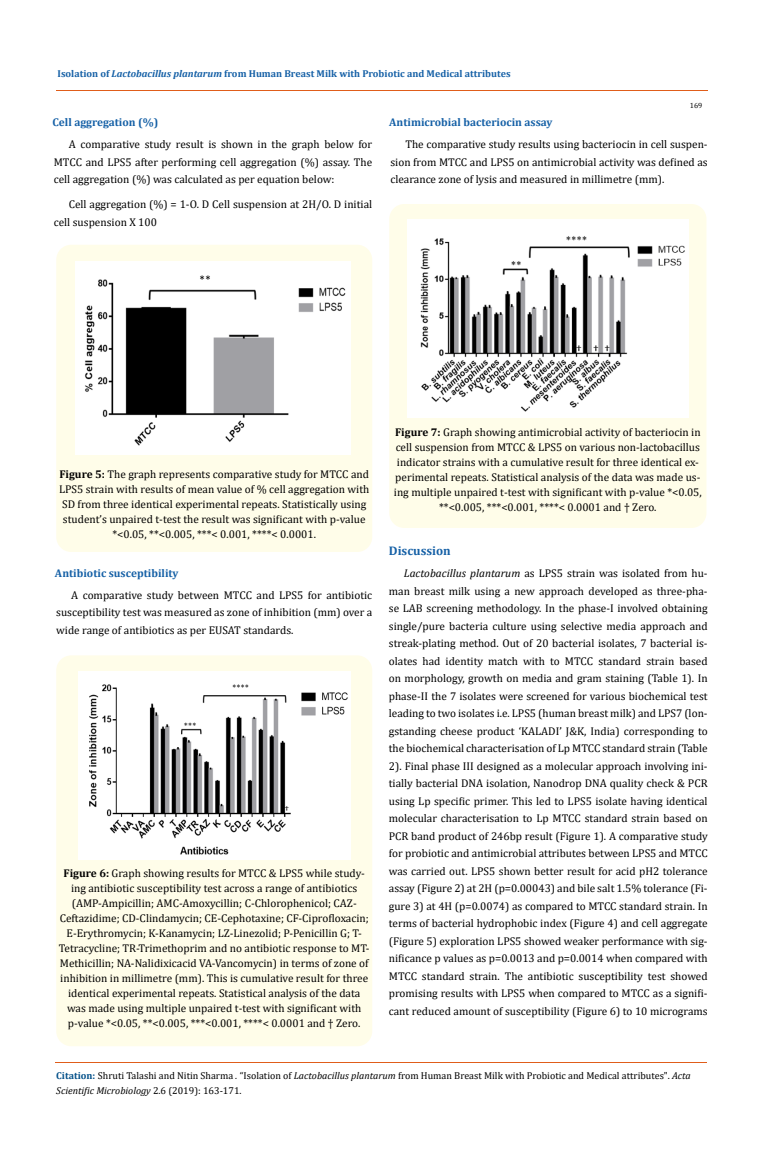
<style>
.page{position:relative;width:764px;height:1155px;background:#fff}
.page>*{position:absolute;margin:0;border:0;box-sizing:border-box;transform-origin:0 0}
.t1{font:700 12.5px "Cambria";color:#1560a6}
.t2{font:11.25px/17.5px "Cambria";color:#000;text-align:justify}
.t3{font:700 11.25px "Cambria";color:#1560a6}
.t4{font:10px/15px "Cambria";color:#000}
.t5{font:700 10px "Cambria";color:#1560a6}
.t6{font:7.5px "Cambria";color:#000}
.s1{font-style:italic}
.s2{font-weight:700}
.s3{font-weight:700;color:#035089}
</style>
<div class="page">
<hr style="left:56px;top:91px;width:651px;height:1px;background:#e05d1a">
<div style="left:56px;top:245px;width:316px;height:307px;background:#fffde9;border-radius:15px"></div>
<img style="left:75px;top:261px;width:275px;height:194px">
<div style="left:56px;top:655px;width:316px;height:391px;background:#fffde9;border-radius:15px"></div>
<img style="left:78px;top:671px;width:272px;height:188px">
<div style="left:389px;top:204px;width:317px;height:324px;background:#fffde9;border-radius:15px"></div>
<img style="left:407px;top:219px;width:281px;height:199px">
<hr style="left:55px;top:1063px;width:651px;height:1px;background:#e05d1a">
<p class="t5" style="left:58px;top:66px;width:454px">Isolation of <span class="s1">Lactobacillus plantarum</span> from Human Breast Milk with Probiotic and Medical attributes</p>
<p class="t3" style="left:53px;top:114px;width:107px">Cell aggregation (%)</p>
<p class="t3" style="left:389px;top:114px;width:165px">Antimicrobial bacteriocin assay</p>
<p class="t6" style="left:690px;top:101px;width:14px">169</p>
<p class="t2" style="left:54px;top:136px;width:320px;text-indent:15px">A comparative study result is shown in the graph below for MTCC and LPS5 after performing cell aggregation (%) assay. The cell aggregation (%) was calculated as per equation below:</p>
<p class="t2" style="left:54px;top:196px;width:320px;text-indent:15px">Cell aggregation (%) = 1-O. D Cell suspension at 2H/O. D initial cell suspension X 100</p>
<p class="t2" style="left:390px;top:136px;width:319px;text-indent:15px">The comparative study results using bacteriocin in cell suspen&shy;sion from MTCC and LPS5 on antimicrobial activity was defined as clearance zone of lysis and measured in millimetre (mm).</p>
<p class="t2" style="left:59px;top:466px;width:312px;line-height:15px;text-align:center"><span class="s2">Figure 5:</span> The graph represents comparative study for MTCC and LPS5 strain with results of mean value of % cell aggregation with SD from three identical experimental repeats. Statistically using student’s unpaired t-test the result was significant with p-value *&lt;0.05, **&lt;0.005, ***&lt; 0.001, ****&lt; 0.0001.</p>
<p class="t3" style="left:55px;top:565px;width:125px">Antibiotic susceptibility</p>
<p class="t2" style="left:56px;top:586px;width:317px;text-indent:15px">A comparative study between MTCC and LPS5 for antibiotic susceptibility test was measured as zone of inhibition (mm) over a wide range of antibiotics as per EUSAT standards.</p>
<p class="t2" style="left:59px;top:866px;width:312px;line-height:15px;text-align:center"><span class="s2">Figure 6:</span> Graph showing results for MTCC &amp; LPS5 while study&shy;ing antibiotic susceptibility test across a range of antibiotics (AMP-Ampicillin; AMC-Amoxycillin; C-Chlorophenicol; CAZ-Ceftazidime; CD-Clindamycin; CE-Cephotaxine; CF-Ciprofloxacin; E-Erythromycin; K-Kanamycin; LZ-Linezolid; P-Penicillin G; T-Tetracycline; TR-Trimethoprim and no antibiotic response to MT-Methicillin; NA-Nalidixicacid VA-Vancomycin) in terms of zone of inhibition in millimetre (mm). This is cumulative result for three identical experimental repeats. Statistical analysis of the data was made using multiple unpaired t-test with significant with p-value *&lt;0.05, **&lt;0.005, ***&lt;0.001, ****&lt; 0.0001 and † Zero.</p>
<p class="t2" style="left:394px;top:424px;width:309px;line-height:15px;text-align:center"><span class="s2">Figure 7:</span> Graph showing antimicrobial activity of bacteriocin in cell suspension from MTCC &amp; LPS5 on various non-lactobacillus indicator strains with a cumulative result for three identical ex&shy;perimental repeats. Statistical analysis of the data was made us&shy;ing multiple unpaired t-test with significant with p-value *&lt;0.05, **&lt;0.005, ***&lt;0.001, ****&lt; 0.0001 and † Zero.</p>
<p class="t1" style="left:389px;top:542px;width:63px">Discussion</p>
<p class="t2" style="left:389px;top:565px;width:320px;text-indent:15px"><span class="s1">Lactobacillus plantarum</span> as LPS5 strain was isolated from hu&shy;man breast milk using a new approach developed as three-pha&shy;se LAB screening methodology. In the phase-I involved obtaining single/pure bacteria culture using selective media approach and streak-plating method. Out of 20 bacterial isolates, 7 bacterial is&shy;olates had identity match with to MTCC standard strain based on morphology, growth on media and gram staining (Table 1). In phase-II the 7 isolates were screened for various biochemical test leading to two isolates i.e. LPS5 (human breast milk) and LPS7 (lon&shy;gstanding cheese product ‘KALADI’ J&amp;K, India) corresponding to the biochemical characterisation of Lp MTCC standard strain (Table 2). Final phase III designed as a molecular approach involving ini&shy;tially bacterial DNA isolation, Nanodrop DNA quality check &amp; PCR using Lp specific primer. This led to LPS5 isolate having identical molecular characterisation to Lp MTCC standard strain based on PCR band product of 246bp result (Figure 1). A comparative study for probiotic and antimicrobial attributes between LPS5 and MTCC was carried out. LPS5 shown better result for acid pH2 tolerance assay (Figure 2) at 2H (p=0.00043) and bile salt 1.5% tolerance (Fi&shy;gure 3) at 4H (p=0.0074) as compared to MTCC standard strain. In terms of bacterial hydrophobic index (Figure 4) and cell aggregate (Figure 5) exploration LPS5 showed weaker performance with sig&shy;nificance p values as p=0.0013 and p=0.0014 when compared with MTCC standard strain. The antibiotic susceptibility test showed promising results with LPS5 when compared to MTCC as a signifi&shy;cant reduced amount of susceptibility (Figure 6) to 10 micrograms</p>
<p class="t4" style="left:56px;top:1068px;width:636px"><span class="s3">Citation:</span> Shruti Talashi and Nitin Sharma <span class="s1">.</span> “Isolation of <span class="s1">Lactobacillus plantarum</span> from Human Breast Milk with Probiotic and Medical attributes". <span class="s1">Acta<br>Scientific Microbiology</span> 2.6 (2019): 163-171.</p>
</div>
